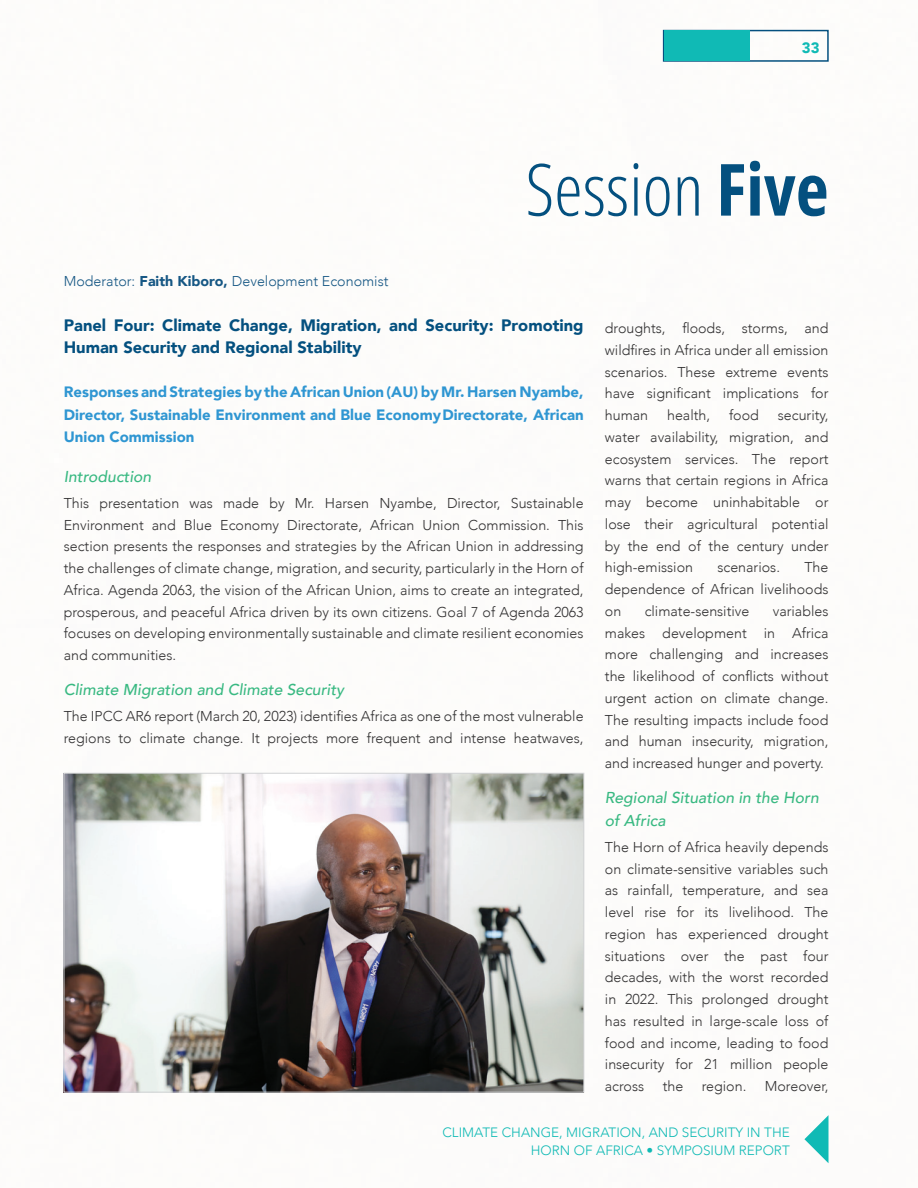
<style>
.page{position:relative;width:918px;height:1188px;background:#fff}
.page>*{position:absolute;margin:0;border:0;box-sizing:border-box;transform-origin:0 0}
.Session_ii{font:300 72px "Open Sans Condensed";color:#04507f}
.Panel{font:900 16.5px/22.5px "Avenir";color:#04507f}
.S_Sub_Itals{font:italic 500 15.75px/22.5px "Avenir";color:#39b982}
.Sub_head_i{font:900 15px/22.5px "Avenir";color:#2f96d2;text-align:justify}
.t1{font:900 15px "Avenir";color:#10bab5}
.Body_Text{font:300 14.25px/21.8px "Avenir";color:#333233;text-align:justify}
.Body_Text-2{font:300 14.25px "Avenir";color:#165784}
.t2{font:300 13.5px/18px "Avenir";color:#10bab5;text-align:right}
.s1{font-weight:700}
.s2{font-weight:900}
</style>
<div class="page">
<svg style="left:804px;top:1115px;width:25px;height:48px"></svg>
<div style="left:663px;top:30px;width:166px;height:32px;border:2px solid #04507f"></div>
<div style="left:664px;top:31px;width:85px;height:30px;background:#10bab5"></div>
<img style="left:66px;top:775px;width:516px;height:315px">
<div style="left:64px;top:773px;width:520px;height:319px;border:1px solid #d1d2d4"></div>
<p class="t1" style="left:802px;top:35px;width:19px">33</p>
<p class="Session_ii" style="left:526px;top:140px;width:305px">Session <span class="s1">Five</span></p>
<p class="Body_Text-2" style="left:64px;top:273px;width:326px">Moderator: <span class="s2">Faith Kiboro,</span> Development Economist</p>
<p class="Panel" style="left:64px;top:313px;width:521px">Panel Four: Climate Change, Migration, and Security: Promoting<br>Human Security and Regional Stability</p>
<p class="Sub_head_i" style="left:64px;top:381px;width:521px">Responses and Strategies by the African Union (AU) by Mr. Harsen Nyambe, Director, Sustainable Environment and Blue Economy Directorate, African Union Commission</p>
<p class="S_Sub_Itals" style="left:64px;top:465px;width:89px">Introduction</p>
<p class="Body_Text" style="left:64px;top:492px;width:521px">This presentation was made by Mr. Harsen Nyambe, Director, Sustainable Environment and Blue Economy Directorate, African Union Commission. This section presents the responses and strategies by the African Union in addressing the challenges of climate change, migration, and security, particularly in the Horn of Africa. Agenda 2063, the vision of the African Union, aims to create an integrated, prosperous, and peaceful Africa driven by its own citizens. Goal 7 of Agenda 2063 focuses on developing environmentally sustainable and climate resilient economies and communities.</p>
<p class="S_Sub_Itals" style="left:64px;top:679px;width:282px">Climate Migration and Climate Security</p>
<p class="Body_Text" style="left:64px;top:706px;width:521px">The IPCC AR6 report (March 20, 2023) identifies Africa as one of the most vulnerable regions to climate change. It projects more frequent and intense heatwaves,</p>
<p class="Body_Text" style="left:605px;top:317px;width:225px">droughts, floods, storms, and wildfires in Africa under all emission scenarios. These extreme events have significant implications for human</p>
<p class="Body_Text" style="left:667px;top:404px;width:45px">health,</p>
<p class="Body_Text" style="left:729px;top:404px;width:31px">food</p>
<p class="Body_Text" style="left:605px;top:404px;width:225px;text-indent:173px">security, water availability, migration, and ecosystem services. The report warns that certain regions in Africa may become uninhabitable or lose their agricultural potential by the end of the century under high-emission</p>
<p class="Body_Text" style="left:605px;top:556px;width:225px;text-indent:200px">The dependence of African livelihoods on</p>
<p class="Body_Text" style="left:717px;top:556px;width:64px">scenarios.</p>
<p class="Body_Text" style="left:605px;top:600px;width:225px;text-indent:168px">variables makes development in Africa more challenging and increases the likelihood of conflicts without urgent action on climate change.<br>The resulting impacts include food and human insecurity, migration, and increased hunger and poverty.</p>
<p class="S_Sub_Itals" style="left:605px;top:787px;width:215px">Regional Situation in the Horn of Africa</p>
<p class="Body_Text" style="left:605px;top:836px;width:225px">The Horn of Africa heavily depends on climate-sensitive variables such as rainfall, temperature, and sea level rise for its livelihood. The region has experienced drought situations over the past four decades, with the worst recorded in 2022. This prolonged drought has resulted in large-scale loss of food and income, leading to food insecurity for 21 million people across</p>
<p class="Body_Text" style="left:645px;top:600px;width:106px">climate-sensitive</p>
<p class="Body_Text" style="left:663px;top:1075px;width:22px">the</p>
<p class="Body_Text" style="left:702px;top:1075px;width:46px">region.</p>
<p class="Body_Text" style="left:765px;top:1075px;width:65px">Moreover,</p>
<p class="t2" style="left:442px;top:1124px;width:349px">CLIMATE CHANGE, MIGRATION, AND SECURITY IN THE<br>HORN OF AFRICA • SYMPOSIUM REPORT</p>
</div>
